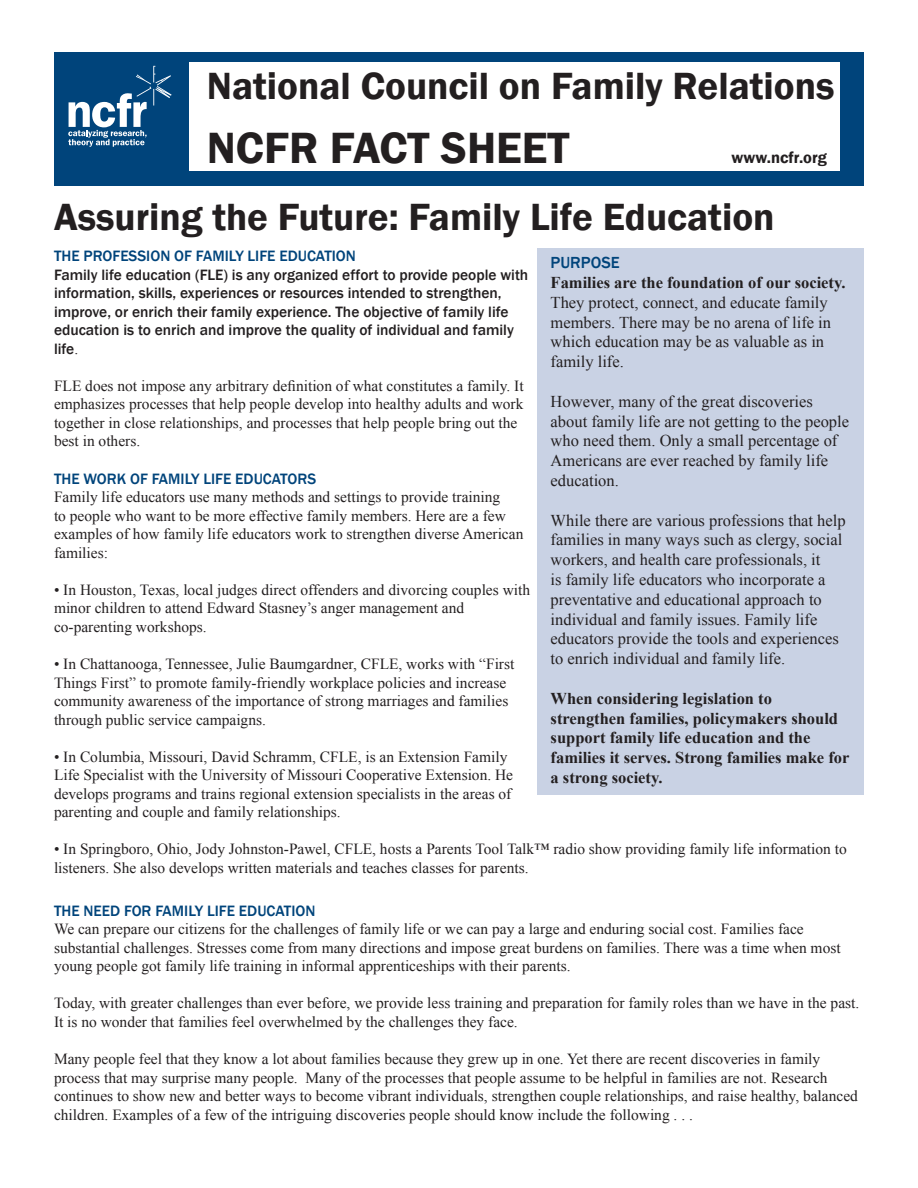
<style>
.page{position:relative;width:918px;height:1188px;background:#fff}
.page>*{position:absolute;margin:0;border:0;box-sizing:border-box;transform-origin:0 0}
.t1{font:600 45px "Franklin Gothic";color:#231f20}
.t2{font:600 39px "Franklin Gothic";color:#231f20}
.t3{font:16.5px/19.8px "Times New Roman";color:#231f20}
.t4{font:700 16.5px/19.8px "Times New Roman";color:#231f20}
.t5{font:600 16.5px "Franklin Gothic";color:#231f20}
.t6{font:500 16.5px "Franklin Gothic";color:#00447b}
.t7{font:15.45px/18.6px "Times New Roman";color:#231f20}
.t8{font:500 15.45px/18.6px "Franklin Gothic";color:#231f20}
.t9{font:500 15.45px "Franklin Gothic";color:#00447b}
.s1{font-weight:700}
.s2{font-family:"Times New Roman";font-weight:400}
</style>
<div class="page">
<div style="left:54px;top:52px;width:810px;height:133px;background:#00447b"></div>
<div style="left:189px;top:62px;width:651px;height:109px;background:#fff"></div>
<svg style="left:68px;top:66px;width:104px;height:81px"></svg>
<div style="left:538px;top:248px;width:326px;height:546px;background:#c9d2e4"></div>
<p class="t2" style="left:207px;top:62px;width:629px">National Council on Family Relations</p>
<p class="t1" style="left:207px;top:121px;width:364px">NCFR FACT SHEET</p>
<p class="t5" style="left:732px;top:148px;width:97px">www.ncfr.org</p>
<p class="t2" style="left:54px;top:193px;width:722px">Assuring the Future: Family Life Education</p>
<p class="t6" style="left:551px;top:253px;width:71px">PURPOSE</p>
<p class="t3" style="left:551px;top:272px;width:296px"><span class="s1">Families are the foundation of our society.<br></span>They protect, connect, and educate family members. There may be no arena of life in which education may be as valuable as in family life.</p>
<p class="t3" style="left:551px;top:391px;width:300px">However, many of the great discoveries about family life are not getting to the people who need them. Only a small percentage of Americans are ever reached by family life education.</p>
<p class="t3" style="left:551px;top:510px;width:297px">While there are various professions that help families in many ways such as clergy, social workers, and health care professionals, it<br>is family life educators who incorporate a preventative and educational approach to individual and family issues. Family life educators provide the tools and experiences to enrich individual and family life.</p>
<p class="t4" style="left:551px;top:688px;width:223px">When considering legislation to</p>
<p class="t4" style="left:551px;top:708px;width:300px">strengthen families, policymakers should support family life education and the families it serves. Strong families make for a strong society.</p>
<p class="t9" style="left:54px;top:246px;width:303px">THE PROFESSION OF FAMILY LIFE EDUCATION</p>
<p class="t8" style="left:54px;top:265px;width:476px">Family life education (FLE) is any organized effort to provide people with information, skills, experiences or resources intended to strengthen, improve, or enrich their family experience. The objective of family life education is to enrich and improve the quality of individual and family life<span class="s2">.</span></p>
<p class="t7" style="left:54px;top:376px;width:471px">FLE does not impose any arbitrary definition of what constitutes a family. It emphasizes processes that help people develop into healthy adults and work together in close relationships, and processes that help people bring out the best in others.</p>
<p class="t9" style="left:54px;top:469px;width:264px">THE WORK OF FAMILY LIFE EDUCATORS</p>
<p class="t7" style="left:54px;top:487px;width:471px">Family life educators use many methods and settings to provide training<br>to people who want to be more effective family members. Here are a few examples of how family life educators work to strengthen diverse American families:</p>
<p class="t7" style="left:54px;top:580px;width:478px">• In Houston, Texas, local judges direct offenders and divorcing couples with minor children to attend Edward Stasney’s anger management and</p>
<p class="t7" style="left:54px;top:617px;width:154px">co-parenting workshops.</p>
<p class="t7" style="left:54px;top:654px;width:462px">• In Chattanooga, Tennessee, Julie Baumgardner, CFLE, works with “First Things First” to promote family-friendly workplace policies and increase community awareness of the importance of strong marriages and families through public service campaigns.</p>
<p class="t7" style="left:54px;top:747px;width:461px">• In Columbia, Missouri, David Schramm, CFLE, is an Extension Family Life Specialist with the University of Missouri Cooperative Extension. He develops programs and trains regional extension specialists in the areas of parenting and couple and family relationships.</p>
<p class="t7" style="left:54px;top:840px;width:794px">• In Springboro, Ohio, Jody Johnston-Pawel, CFLE, hosts a Parents Tool Talk™ radio show providing family life information to listeners. She also develops written materials and teaches classes for parents.</p>
<p class="t9" style="left:54px;top:901px;width:263px">THE NEED FOR FAMILY LIFE EDUCATION</p>
<p class="t7" style="left:54px;top:920px;width:751px">We can prepare our citizens for the challenges of family life or we can pay a large and enduring social cost. Families face</p>
<p class="t7" style="left:54px;top:938px;width:788px">substantial challenges. Stresses come from many directions and impose great burdens on families. There was a time when most young people got family life training in informal apprenticeships with their parents.</p>
<p class="t7" style="left:54px;top:994px;width:807px">Today, with greater challenges than ever before, we provide less training and preparation for family roles than we have in the past.<br>It is no wonder that families feel overwhelmed by the challenges they face.</p>
<p class="t7" style="left:54px;top:1049px;width:805px">Many people feel that they know a lot about families because they grew up in one. Yet there are recent discoveries in family process that may surprise many people. Many of the processes that people assume to be helpful in families are not. Research continues to show new and better ways to become vibrant individuals, strengthen couple relationships, and raise healthy, balanced children. Examples of a few of the intriguing discoveries people should know include the following . . .</p>
</div>
